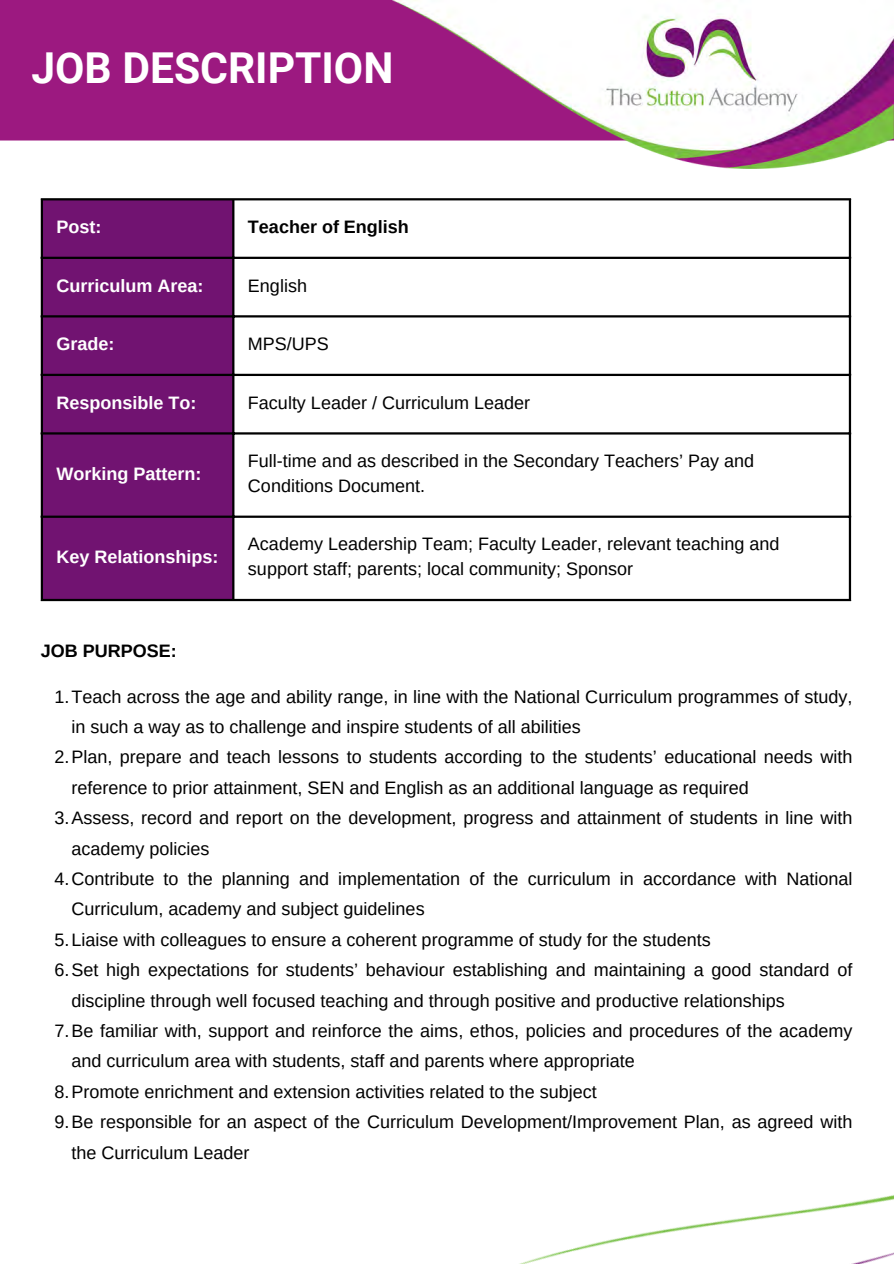
<style>
.page{position:relative;width:894px;height:1264px;background:#fff}
.page>*{position:absolute;margin:0;border:0;box-sizing:border-box;transform-origin:0 0}
.t1{font:700 42.6px "Roboto";color:#fff}
.t2{font:18px/30.3px "Arimo";color:#000}
.t3{font:700 18px "Arimo";color:#fff}
.t4{font:700 18px "Arimo";color:#000}
</style>
<div class="page">
<div style="left:0;top:0;width:392px;height:140px;background:#9c1980"></div>
<img style="left:40px;top:574px;width:853px;height:689px">
<img style="left:392px;top:0;width:501px;height:169px">
<div style="left:43px;top:200px;width:189px;height:399px;background:#711371"></div>
<hr style="left:41px;top:200px;width:2px;height:399px;background:#000">
<hr style="left:232px;top:200px;width:2px;height:399px;background:#000">
<hr style="left:848px;top:200px;width:2px;height:399px;background:#000">
<hr style="left:41px;top:198px;width:809px;height:2px;background:#000">
<hr style="left:41px;top:257px;width:809px;height:2px;background:#000">
<hr style="left:41px;top:315px;width:809px;height:2px;background:#000">
<hr style="left:41px;top:374px;width:809px;height:2px;background:#000">
<hr style="left:41px;top:432px;width:809px;height:2px;background:#000">
<hr style="left:41px;top:515px;width:809px;height:3px;background:#000">
<hr style="left:41px;top:599px;width:809px;height:2px;background:#000">
<p class="t1" style="left:31px;top:44px;width:363px">JOB DESCRIPTION</p>
<p class="t3" style="left:56px;top:217px;width:46px">Post:</p>
<p class="t4" style="left:248px;top:217px;width:162px">Teacher of English</p>
<p class="t3" style="left:56px;top:275px;width:148px">Curriculum Area:</p>
<p class="t2" style="left:248px;top:270px;width:61px">English</p>
<p class="t3" style="left:56px;top:334px;width:59px">Grade:</p>
<p class="t2" style="left:248px;top:329px;width:82px">MPS/UPS</p>
<h2 class="t3" style="left:56px;top:392px;width:141px">Responsible To:</h2>
<p class="t2" style="left:248px;top:387px;width:283px">Faculty Leader / Curriculum Leader</p>
<p class="t3" style="left:56px;top:463px;width:146px">Working Pattern:</p>
<p class="t3" style="left:56px;top:546px;width:163px">Key Relationships:</p>
<p class="t2" style="left:248px;top:448px;width:507px;line-height:24.8px">Full-time and as described in the Secondary Teachers’ Pay and<br>Conditions Document.</p>
<p class="t2" style="left:248px;top:529px;width:532px">Academy Leadership Team; Faculty Leader, relevant teaching and</p>
<p class="t2" style="left:248px;top:554px;width:386px">support staff; parents; local community; Sponsor</p>
<h1 class="t4" style="left:41px;top:640px;width:137px">JOB PURPOSE:</h1>
<p class="t2" style="left:71px;top:681px;width:782px;text-indent:-17px">1.Teach across the age and ability range, in line with the National Curriculum programmes of study, in such a way as to challenge and inspire students of all abilities</p>
<p class="t2" style="left:71px;top:742px;width:782px;text-indent:-17px">2.Plan, prepare and teach lessons to students according to the students’ educational needs with reference to prior attainment, SEN and English as an additional language as required</p>
<p class="t2" style="left:71px;top:802px;width:782px;text-indent:-17px">3.Assess, record and report on the development, progress and attainment of students in line with academy policies</p>
<p class="t2" style="left:71px;top:863px;width:782px;text-indent:-17px">4.Contribute to the planning and implementation of the curriculum in accordance with National<br>Curriculum, academy and subject guidelines</p>
<p class="t2" style="left:54px;top:924px;width:657px">5.Liaise with colleagues to ensure a coherent programme of study for the students</p>
<p class="t2" style="left:71px;top:954px;width:782px;text-indent:-17px">6.Set high expectations for students’ behaviour establishing and maintaining a good standard of discipline through well focused teaching and through positive and productive relationships</p>
<p class="t2" style="left:71px;top:1015px;width:782px;text-indent:-17px">7.Be familiar with, support and reinforce the aims, ethos, policies and procedures of the academy and curriculum area with students, staff and parents where appropriate</p>
<p class="t2" style="left:54px;top:1076px;width:543px">8.Promote enrichment and extension activities related to the subject</p>
<p class="t2" style="left:71px;top:1106px;width:782px;text-indent:-17px">9.Be responsible for an aspect of the Curriculum Development/Improvement Plan, as agreed with the Curriculum Leader</p>
</div>
